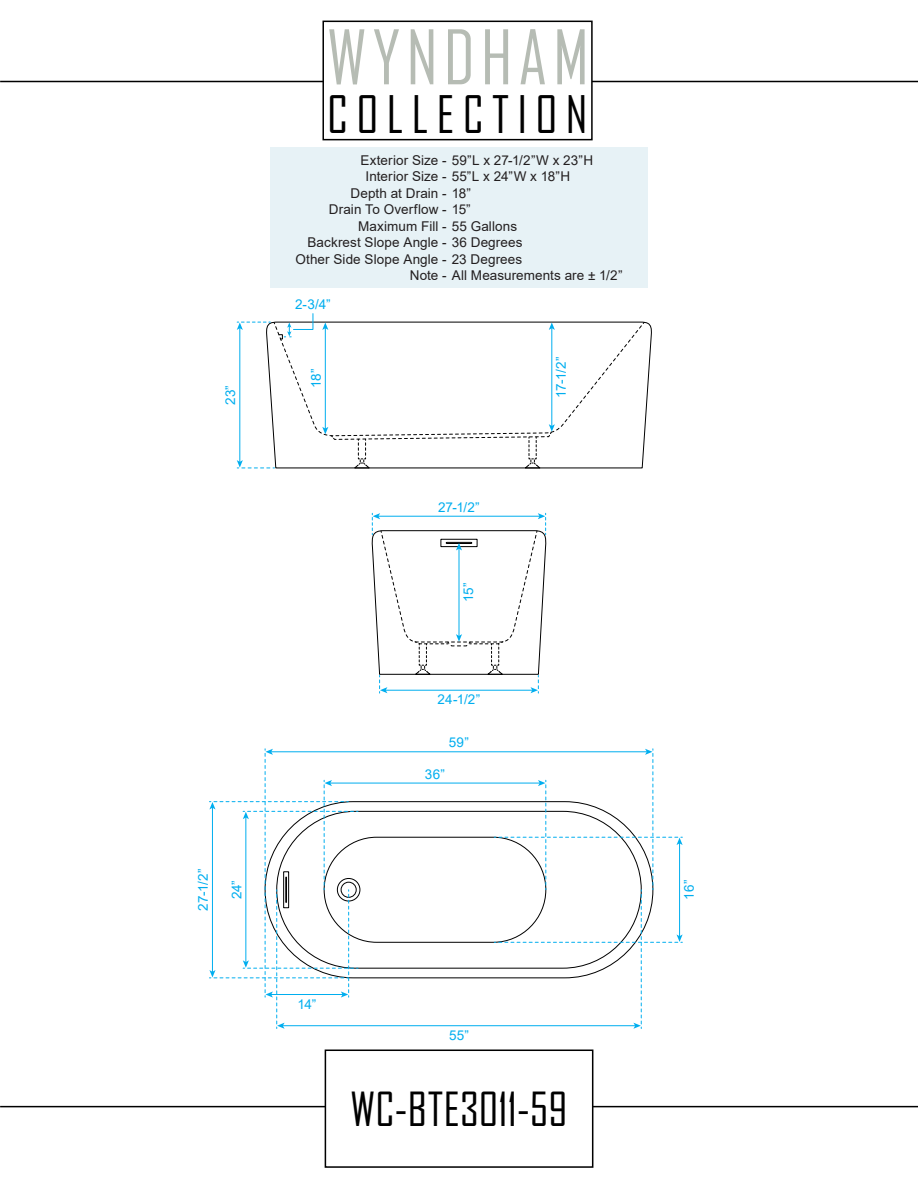
<style>
.page{position:relative;width:918px;height:1188px;background:#fff}
.page>*{position:absolute;margin:0;border:0;box-sizing:border-box;transform-origin:0 0}
.t1{font:72px "Agency FB";letter-spacing:.08em;color:#b6bcb4}
.t2{font:49.5px "Agency FB";letter-spacing:.17em;color:#000}
.t3{font:45px "Agency FB";letter-spacing:.005em;color:#000}
.t4{font:13.5px "Arial";letter-spacing:.01em;color:#231f20}
.t5{font:13.5px "Arial";letter-spacing:-.005em;color:#00aeef}
</style>
<div class="page">
<div style="left:270px;top:147px;width:378px;height:140px;background:#e7f2f6"></div>
<hr style="left:593px;top:1106px;width:325px;height:1px;background:#000">
<hr style="left:0;top:1106px;width:326px;height:1px;background:#000">
<hr style="left:592px;top:81px;width:326px;height:1px;background:#000">
<hr style="left:0;top:81px;width:323px;height:1px;background:#000">
<div style="left:325px;top:1050px;width:268px;height:118px;border:2px solid #000"></div>
<div style="left:322px;top:21px;width:271px;height:119px;border:2px solid #000"></div>
<div style="left:324px;top:837px;width:222px;height:106px;border:1px solid #000;border-radius:53px"></div>
<div style="left:337px;top:878px;width:23px;height:23px;border:1px solid #000;border-radius:50%"></div>
<hr style="left:271px;top:751px;width:376px;height:1px;background:#00aeef">
<hr style="left:330px;top:783px;width:210px;height:1px;background:#00aeef">
<hr style="left:282px;top:1025px;width:354px;height:1px;background:#00aeef">
<svg style="left:494px;top:749px;width:189px;height:280px"></svg>
<svg style="left:209px;top:749px;width:149px;height:280px"></svg>
<svg style="left:372px;top:513px;width:174px;height:180px"></svg>
<svg style="left:237px;top:313px;width:408px;height:156px"></svg>
<h1 class="t1" style="left:327px;top:13px;width:263px">WYNDHAM</h1>
<h2 class="t2" style="left:327px;top:84px;width:262px">COLLECTION</h2>
<p class="t4" style="left:360px;top:151px;width:234px">Exterior Size - 59”L x 27-1/2”W x 23”H</p>
<p class="t4" style="left:366px;top:167px;width:206px">Interior Size - 55”L x 24”W x 18”H</p>
<p class="t4" style="left:351px;top:184px;width:122px">Depth at Drain - 18”</p>
<p class="t4" style="left:329px;top:200px;width:143px">Drain To Overflow - 15”</p>
<p class="t4" style="left:358px;top:217px;width:161px">Maximum Fill - 55 Gallons</p>
<p class="t4" style="left:308px;top:233px;width:216px">Backrest Slope Angle - 36 Degrees</p>
<p class="t4" style="left:295px;top:250px;width:228px">Other Side Slope Angle - 23 Degrees</p>
<p class="t4" style="left:410px;top:266px;width:214px">Note - All Measurements are ± 1/2”</p>
<p class="t5" style="left:221px;top:405px;width:21px;rotate:-90deg">23”</p>
<p class="t5" style="left:295px;top:295px;width:37px">2-3/4”</p>
<p class="t5" style="left:307px;top:388px;width:21px;rotate:-90deg">18”</p>
<p class="t5" style="left:438px;top:498px;width:43px">27-1/2”</p>
<p class="t5" style="left:459px;top:602px;width:21px;rotate:-90deg">15”</p>
<p class="t5" style="left:438px;top:690px;width:44px">24-1/2”</p>
<p class="t5" style="left:449px;top:733px;width:22px">59”</p>
<p class="t5" style="left:425px;top:765px;width:22px">36”</p>
<p class="t5" style="left:552px;top:398px;width:42px;rotate:-90deg">17-1/2”</p>
<p class="t5" style="left:194px;top:911px;width:43px;rotate:-90deg">27-1/2”</p>
<p class="t5" style="left:227px;top:899px;width:21px;rotate:-90deg">24”</p>
<p class="t5" style="left:680px;top:900px;width:21px;rotate:-90deg">16”</p>
<p class="t5" style="left:297px;top:995px;width:21px">14”</p>
<p class="t5" style="left:449px;top:1026px;width:21px">55”</p>
<h3 class="t3" style="left:351px;top:1082px;width:218px">WC-BTE3011-59</h3>
</div>
